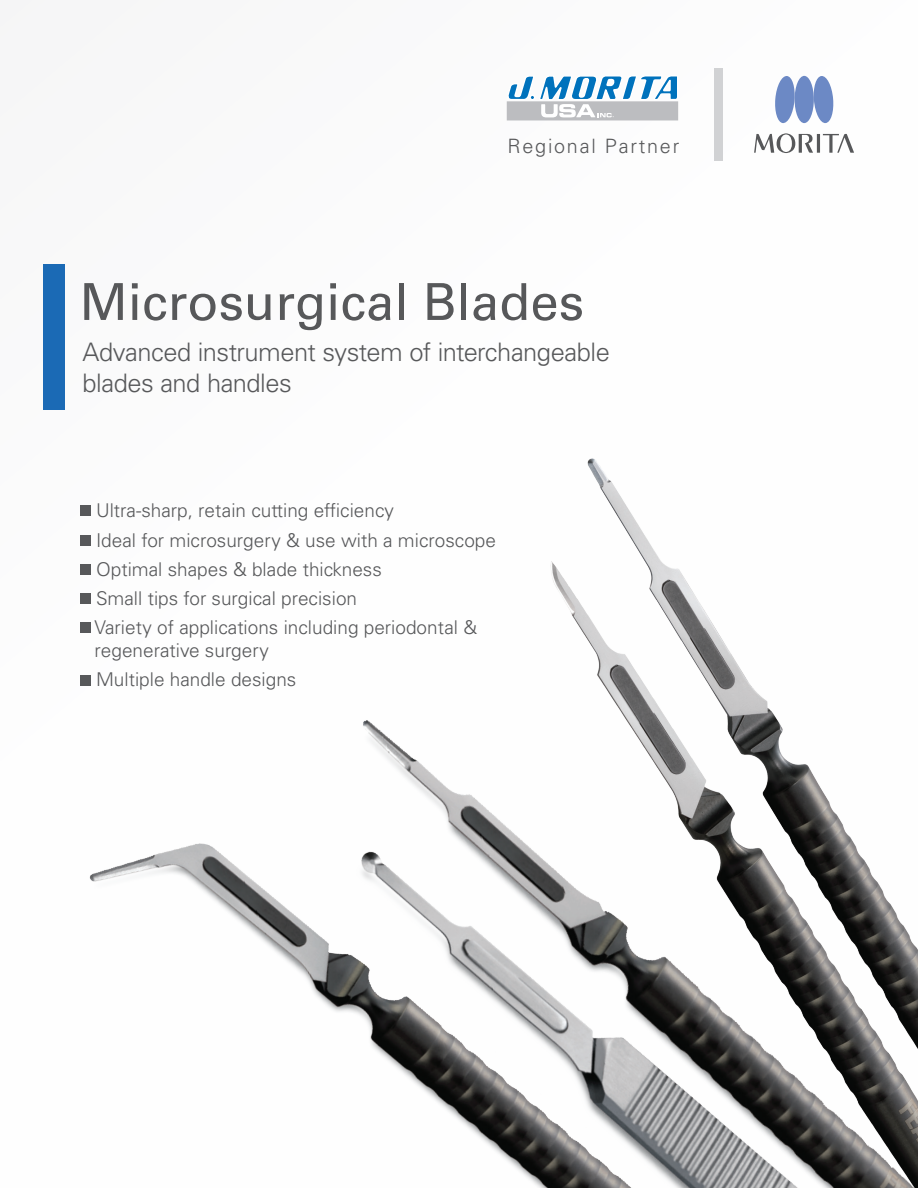
<style>
.page{position:relative;width:918px;height:1188px;background:#fff}
.page>*{position:absolute;margin:0;border:0;box-sizing:border-box;transform-origin:0 0}
.t1{font:51px "Univers LT Std";color:#57585a}
.t2{font:300 25.5px/30.6px "Univers LT Std";letter-spacing:-.02em;color:#57585a}
.t3{font:300 19.8px "Univers LT Std";letter-spacing:.09em;color:#57585a}
.t4{font:300 18.9px/29.2px "Univers LT Std";color:#57585a}
</style>
<div class="page">
<img style="left:82px;top:458px;width:836px;height:730px">
<div style="left:43px;top:264px;width:22px;height:146px;background:#1b6ab5"></div>
<div style="left:80px;top:506px;width:11px;height:10px;background:#57585a"></div>
<div style="left:80px;top:535px;width:11px;height:10px;background:#57585a"></div>
<div style="left:80px;top:564px;width:11px;height:11px;background:#57585a"></div>
<div style="left:80px;top:594px;width:11px;height:10px;background:#57585a"></div>
<div style="left:80px;top:623px;width:11px;height:10px;background:#57585a"></div>
<div style="left:80px;top:675px;width:11px;height:10px;background:#57585a"></div>
<div style="left:795px;top:76px;width:19px;height:47px;background:#6c89c5;border-radius:50%"></div>
<svg style="left:775px;top:76px;width:21px;height:48px"></svg>
<svg style="left:813px;top:76px;width:21px;height:47px"></svg>
<hr style="left:817px;top:134px;width:3px;height:19px;background:#57585a">
<svg style="left:823px;top:134px;width:31px;height:19px"></svg>
<svg style="left:754px;top:133px;width:59px;height:20px"></svg>
<div style="left:715px;top:68px;width:8px;height:93px;background:#d1d2d4"></div>
<svg style="left:507px;top:76px;width:172px;height:44px"></svg>
<p class="t3" style="left:508px;top:134px;width:173px">Regional Partner</p>
<h1 class="t1" style="left:80px;top:272px;width:506px">Microsurgical Blades</h1>
<h2 class="t2" style="left:82px;top:337px;width:529px">Advanced instrument system of interchangeable blades and handles</h2>
<p class="t4" style="left:95px;top:496px;width:403px">Ultra-sharp, retain cutting efficiency<br>Ideal for microsurgery &amp; use with a microscope Optimal shapes &amp; blade thickness<br>Small tips for surgical precision<br>Variety of applications including periodontal &amp;</p>
<p class="t4" style="left:95px;top:636px;width:203px">regenerative surgery<br>Multiple handle designs</p>
</div>
